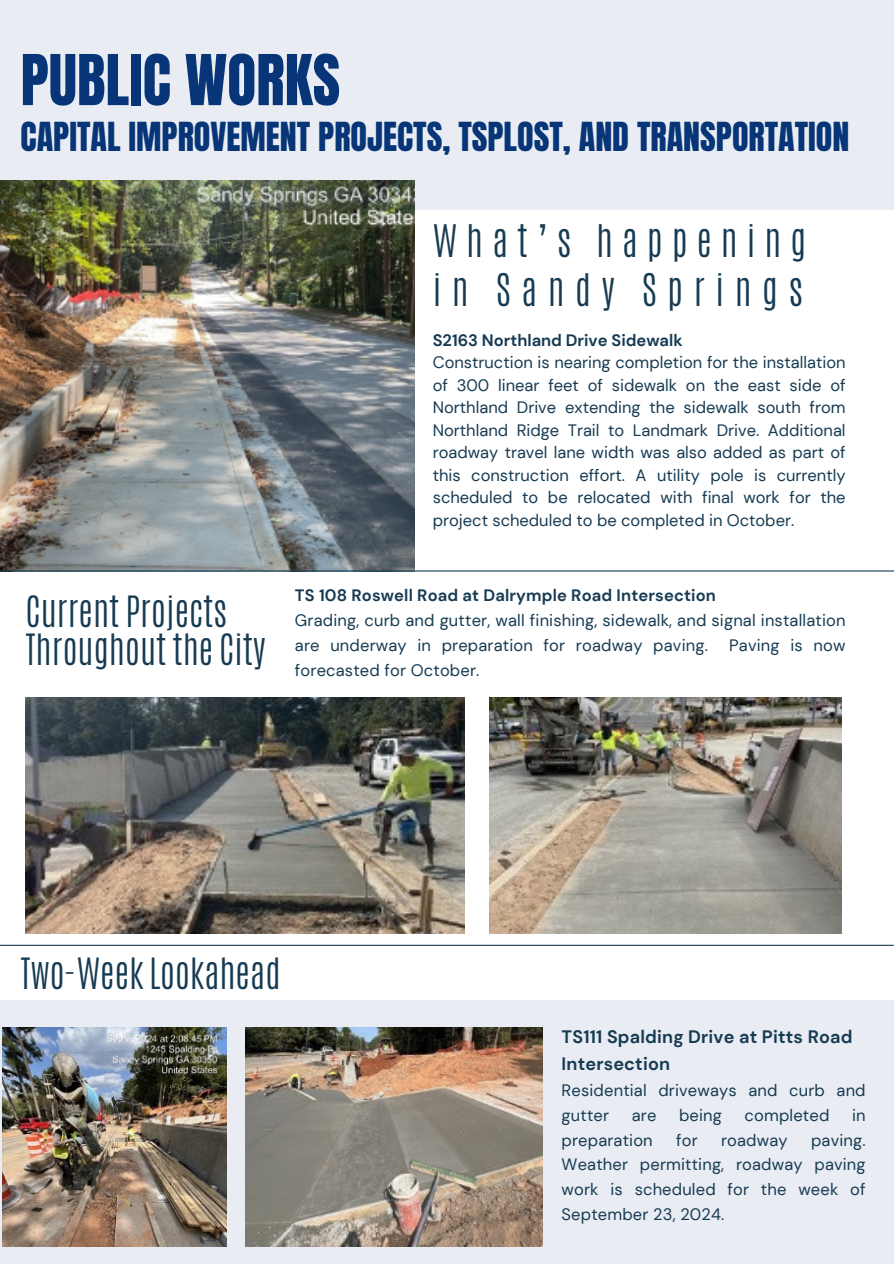
<style>
.page{position:relative;width:894px;height:1264px;background:#fff}
.page>*{position:absolute;margin:0;border:0;box-sizing:border-box;transform-origin:0 0}
.t1{font:59.55px "Anton";color:#073577}
.t2{font:300 37.5px "Antonio";letter-spacing:.24em;color:#173b53}
.t3{font:300 37.5px "Antonio";letter-spacing:.28em;color:#173b53}
.t4{font:300 36px/38.2px "Antonio";color:#173b53}
.t5{font:34.05px "Anton";color:#073577}
.t6{font:700 18px/27px "DM Sans";letter-spacing:.01em;color:#173b53}
.t7{font:16.5px/22.5px "DM Sans";letter-spacing:.01em;color:#173b53}
.t8{font:700 16.5px "DM Sans";letter-spacing:.01em;color:#173b53}
</style>
<div class="page">
<img style="left:0;top:210px;width:414px;height:360px">
<div style="left:0;top:0;width:893px;height:210px;background:#e9edf3"></div>
<hr style="left:0;top:570px;width:893px;height:1px;background:#173b53">
<img style="left:25px;top:697px;width:439px;height:236px">
<div style="left:0;top:1000px;width:892px;height:263px;background:#e9edf3"></div>
<img style="left:245px;top:1027px;width:297px;height:219px">
<hr style="left:0;top:944px;width:893px;height:1px;background:#173b53">
<img style="left:2px;top:1027px;width:224px;height:219px">
<img style="left:489px;top:697px;width:352px;height:236px">
<p class="t1" style="left:21px;top:37px;width:321px">PUBLIC WORKS</p>
<p class="t5" style="left:21px;top:112px;width:830px">CAPITAL IMPROVEMENT PROJECTS, TSPLOST, AND TRANSPORTATION</p>
<h2 class="t4" style="left:25px;top:593px;width:242px">Current Projects<br>Throughout the City</h2>
<p class="t2" style="left:432px;top:214px;width:375px">What’s happening</p>
<h2 class="t3" style="left:432px;top:263px;width:372px">in Sandy Springs</h2>
<p class="t8" style="left:432px;top:329px;width:251px">S2163 Northland Drive Sidewalk</p>
<p class="t7" style="left:432px;top:351px;width:414px;text-align:justify">Construction is nearing completion for the installation of 300 linear feet of sidewalk on the east side of Northland Drive extending the sidewalk south from Northland Ridge Trail to Landmark Drive. Additional roadway travel lane width was also added as part of this construction effort. A utility pole is currently scheduled to be relocated with final work for the project scheduled to be completed in October.</p>
<h2 class="t8" style="left:295px;top:585px;width:422px">TS 108 Roswell Road at Dalrymple Road Intersection</h2>
<p class="t7" style="left:295px;top:608px;width:552px;line-height:24.8px">Grading, curb and gutter, wall finishing, sidewalk, and signal installation are underway in preparation for roadway paving.</p>
<p class="t7" style="left:729px;top:634px;width:118px">Paving is now</p>
<p class="t7" style="left:295px;top:658px;width:186px">forecasted for October.</p>
<p class="t4" style="left:21px;top:954px;width:261px">Two-Week Lookahead</p>
<p class="t6" style="left:561px;top:1023px;width:292px">TS111 Spalding Drive at Pitts Road<br>Intersection</p>
<p class="t7" style="left:561px;top:1078px;width:305px;line-height:24.8px">Residential driveways and curb and gutter</p>
<p class="t7" style="left:631px;top:1103px;width:26px">are</p>
<p class="t7" style="left:679px;top:1103px;width:44px">being</p>
<p class="t7" style="left:744px;top:1103px;width:86px">completed</p>
<p class="t7" style="left:851px;top:1103px;width:15px">in</p>
<p class="t7" style="left:561px;top:1128px;width:93px">preparation</p>
<p class="t7" style="left:676px;top:1128px;width:23px">for</p>
<p class="t7" style="left:721px;top:1128px;width:68px">roadway</p>
<p class="t7" style="left:561px;top:1127px;width:305px;line-height:24.8px;text-align:justify;text-indent:249px">paving.<br>Weather permitting, roadway paving work is scheduled for the week of September 23, 2024.</p>
</div>
